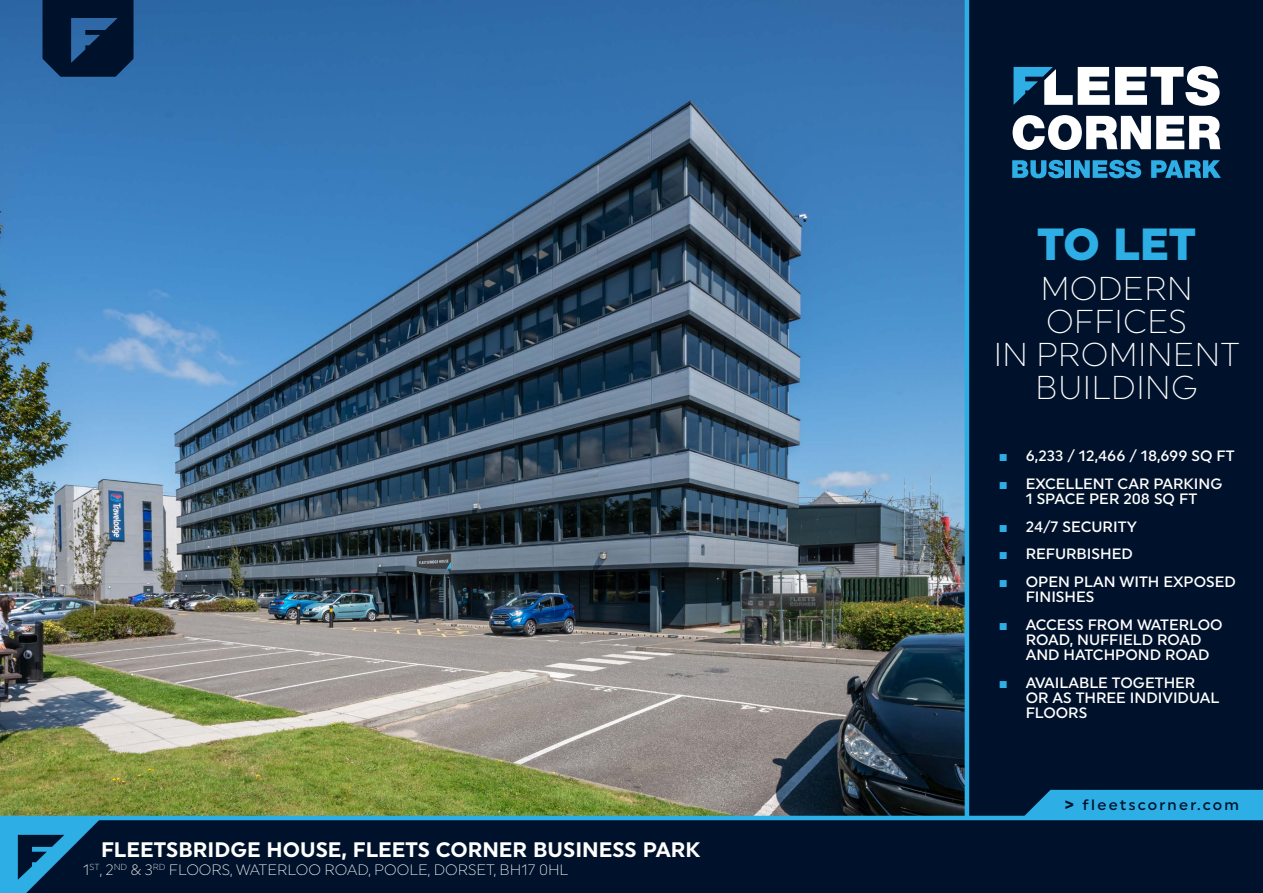
<style>
.page{position:relative;width:1263px;height:893px;background:#fff}
.page>*{position:absolute;margin:0;border:0;box-sizing:border-box;transform-origin:0 0}
.t1{font:900 45px "Uniform";color:#2dafe6}
.t2{font:300 33px/33px "Uniform";color:#fff;text-align:center}
.t3{font:700 21px "Uniform";color:#fff}
.t4{font:500 15px/15px "Uniform";color:#fff}
.t5{font:300 15px "Uniform";color:#fff}
.t6{font:500 15px "Uniform";letter-spacing:.15em;color:#00122b}
.s1{font-family:"Arial";font-weight:900;color:#2dafe6}
.s2{font-weight:900}
</style>
<div class="page">
<div style="left:0;top:0;width:1263px;height:818px;background:#00122b"></div>
<img style="left:0;top:0;width:965px;height:816px">
<svg style="left:1012px;top:160px;width:52px;height:18px"></svg>
<div style="left:1066px;top:160px;width:5px;height:18px;background:#2eaee5"></div>
<svg style="left:1074px;top:160px;width:67px;height:18px"></svg>
<svg style="left:1151px;top:160px;width:70px;height:18px"></svg>
<svg style="left:1012px;top:115px;width:208px;height:35px"></svg>
<svg style="left:1013px;top:66px;width:206px;height:40px"></svg>
<div style="left:1024px;top:790px;width:239px;height:26px;background:#2dafe6"></div>
<hr style="left:965px;top:0;width:4px;height:818px;background:#2dafe6">
<svg style="left:43px;top:0;width:91px;height:77px"></svg>
<svg style="left:18px;top:835px;width:8px;height:45px"></svg>
<div style="left:26px;top:820px;width:1237px;height:73px;background:#00122b"></div>
<hr style="left:0;top:816px;width:1263px;height:4px;background:#2dafe6">
<h3 class="t3" style="left:101px;top:837px;width:601px">FLEETSBRIDGE HOUSE, FLEETS CORNER BUSINESS PARK</h3>
<p class="t5" style="left:83px;top:861px;width:487px">1<sup>ST</sup>, 2<sup>ND</sup> &amp; 3<sup>RD</sup> FLOORS, WATERLOO ROAD, POOLE, DORSET, BH17 0HL</p>
<h1 class="t1" style="left:1037px;top:218px;width:160px">TO LET</h1>
<h2 class="t2" style="left:993px;top:271px;width:248px">MODERN<br>OFFICES<br>IN PROMINENT<br>BUILDING</h2>
<p class="t4" style="left:999px;top:448px;width:238px"><span class="s1">■</span> 6,233 / 12,466 / 18,699 SQ FT</p>
<p class="t4" style="left:999px;top:476px;width:225px;text-align:center"><span class="s1">■</span> EXCELLENT CAR PARKING<br>1 SPACE PER 208 SQ FT</p>
<p class="t4" style="left:999px;top:518px;width:140px"><span class="s1">■</span> 24/7 SECURITY</p>
<p class="t4" style="left:999px;top:546px;width:136px"><span class="s1">■</span> REFURBISHED</p>
<p class="t4" style="left:1026px;top:574px;width:212px;text-indent:-27px"><span class="s1">■</span> OPEN PLAN WITH EXPOSED<br>FINISHES</p>
<p class="t4" style="left:1026px;top:617px;width:198px;text-indent:-27px"><span class="s1">■</span> ACCESS FROM WATERLOO<br>ROAD, NUFFIELD ROAD<br>AND HATCHPOND ROAD</p>
<p class="t4" style="left:1026px;top:674px;width:195px;text-indent:-27px"><span class="s1">■</span> AVAILABLE TOGETHER<br>OR AS THREE INDIVIDUAL<br>FLOORS</p>
<p class="t6" style="left:1065px;top:795px;width:175px"><span class="s2">&gt;</span> fleetscorner.com</p>
</div>
